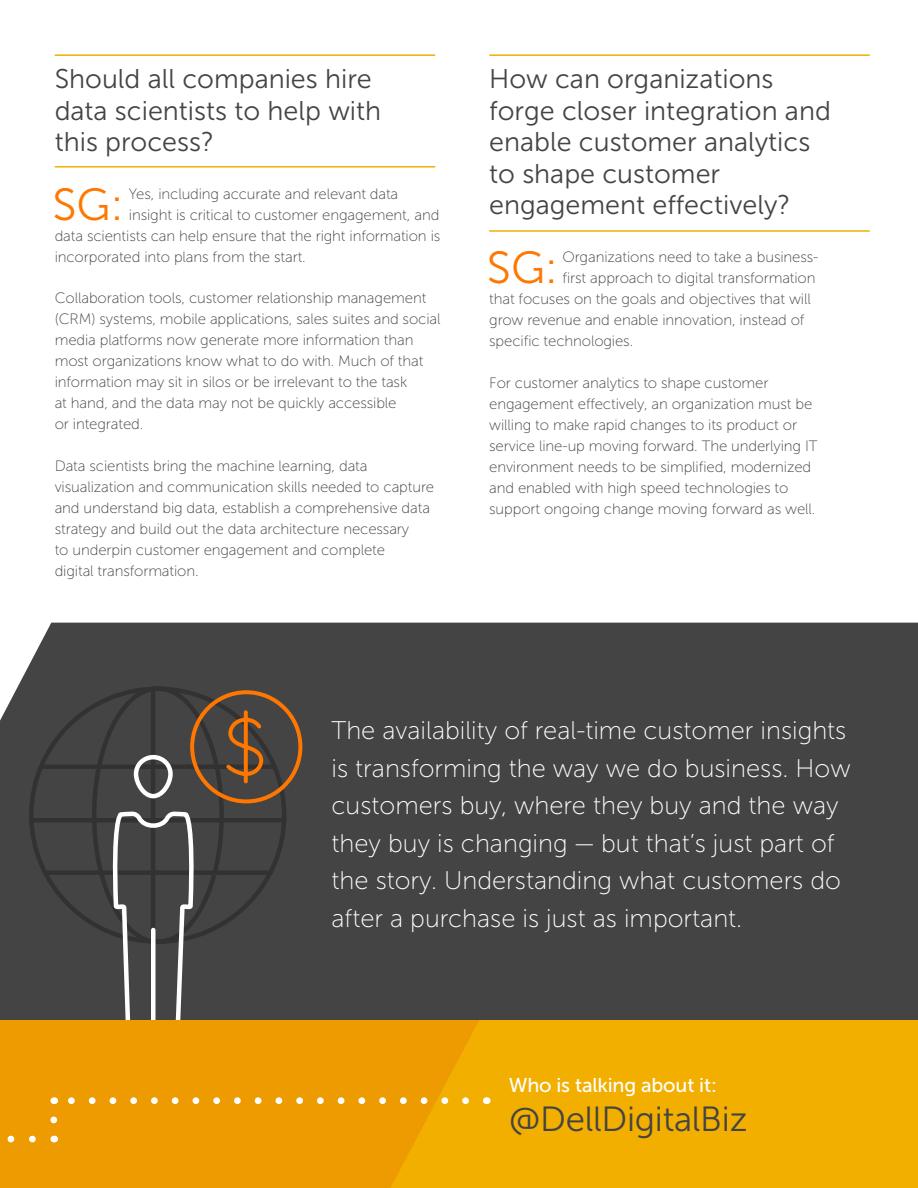
<style>
.page{position:relative;width:918px;height:1188px;background:#fff}
.page>*{position:absolute;margin:0;border:0;box-sizing:border-box;transform-origin:0 0}
.t1{font:44.85px "Museo Sans For Dell 300";color:#f70}
.t2{font:34.95px "Museo Sans For Dell 300";letter-spacing:-.01em;color:#444}
.t3{font:27px/31.5px "Museo Sans For Dell 300";color:#444}
.t4{font:25.5px/37.5px "Museo Sans For Dell 100";color:#fff}
.t5{font:19.95px "Museo Sans For Dell 500";letter-spacing:-.01em;color:#fff}
.t6{font:15px/21px "Museo Sans For Dell 100";letter-spacing:-.01em;color:#444}
</style>
<div class="page">
<div style="left:0;top:723px;width:918px;height:392px;background:#444"></div>
<div style="left:0;top:623px;width:918px;height:100px;background:#444"></div>
<svg style="left:27px;top:685px;width:262px;height:250px"></svg>
<svg style="left:111px;top:688px;width:193px;height:332px"></svg>
<div style="left:0;top:1020px;width:918px;height:168px;background:#f2af00"></div>
<svg style="left:0;top:1020px;width:479px;height:168px;background:#ed9d00"></svg>
<svg style="left:64px;top:1097px;width:402px;height:7px;background:#f1b43e"></svg>
<svg style="left:50px;top:1120px;width:7px;height:9px"></svg>
<svg style="left:0;top:1136px;width:32px;height:6px"></svg>
<hr style="left:55px;top:54px;width:380px;height:2px;background:#f2af00">
<hr style="left:489px;top:54px;width:381px;height:2px;background:#f2af00">
<hr style="left:489px;top:230px;width:381px;height:2px;background:#f2af00">
<hr style="left:55px;top:166px;width:380px;height:2px;background:#f2af00">
<h3 class="t3" style="left:55px;top:63px;width:328px">Should all companies hire data scientists to help with this process?</h3>
<h1 class="t1" style="left:52px;top:181px;width:73px">SG:</h1>
<p class="t6" style="left:129px;top:184px;width:271px">Yes, including accurate and relevant data</p>
<p class="t6" style="left:129px;top:205px;width:312px">insight is critical to customer engagement, and</p>
<p class="t6" style="left:55px;top:226px;width:387px">data scientists can help ensure that the right information is</p>
<p class="t6" style="left:55px;top:247px;width:253px">incorporated into plans from the start.</p>
<p class="t6" style="left:55px;top:288px;width:387px">Collaboration tools, customer relationship management (CRM) systems, mobile applications, sales suites and social media platforms now generate more information than most organizations know what to do with. Much of that information may sit in silos or be irrelevant to the task<br>at hand, and the data may not be quickly accessible<br>or integrated.</p>
<p class="t6" style="left:55px;top:455px;width:381px">Data scientists bring the machine learning, data visualization and communication skills needed to capture and understand big data, establish a comprehensive data strategy and build out the data architecture necessary<br>to underpin customer engagement and complete<br>digital transformation.</p>
<h3 class="t3" style="left:489px;top:63px;width:343px">How can organizations forge closer integration and enable customer analytics to shape customer engagement effectively?</h3>
<h1 class="t1" style="left:487px;top:244px;width:73px">SG:</h1>
<p class="t6" style="left:563px;top:247px;width:258px">Organizations need to take a business-</p>
<p class="t6" style="left:563px;top:268px;width:255px">first approach to digital transformation</p>
<p class="t6" style="left:489px;top:289px;width:323px">that focuses on the goals and objectives that will</p>
<p class="t6" style="left:489px;top:310px;width:317px">grow revenue and enable innovation, instead of</p>
<p class="t6" style="left:489px;top:331px;width:146px">specific technologies.</p>
<p class="t6" style="left:489px;top:372px;width:330px">For customer analytics to shape customer engagement effectively, an organization must be willing to make rapid changes to its product or service line-up moving forward. The underlying IT environment needs to be simplified, modernized and enabled with high speed technologies to support ongoing change moving forward as well.</p>
<p class="t4" style="left:332px;top:712px;width:521px">The availability of real-time customer insights is transforming the way we do business. How customers buy, where they buy and the way they buy is changing — but that’s just part of the story. Understanding what customers do after a purchase is just as important.</p>
<h3 class="t5" style="left:509px;top:1074px;width:210px">Who is talking about it:</h3>
<h2 class="t2" style="left:509px;top:1101px;width:240px">@DellDigitalBiz</h2>
</div>
